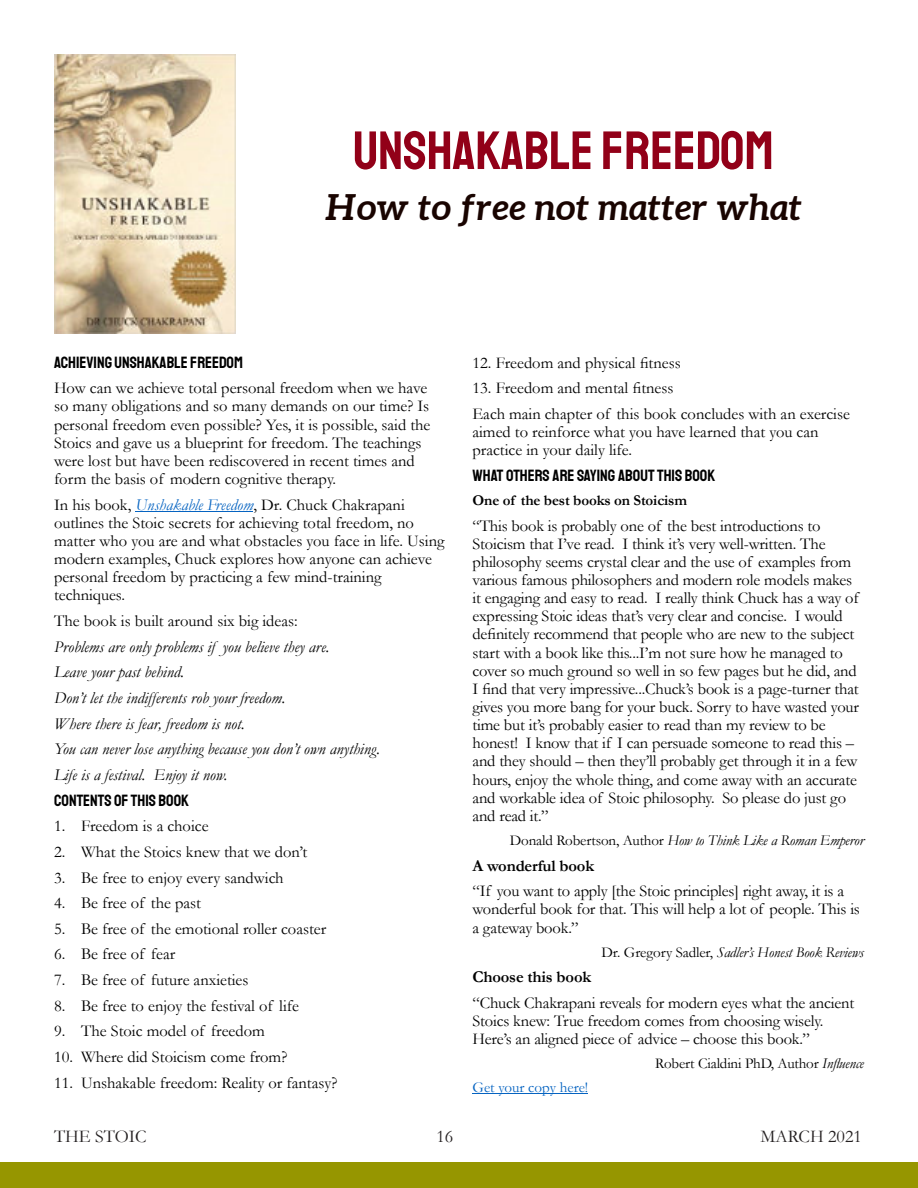
<style>
.page{position:relative;width:918px;height:1188px;background:#fff}
.page>*{position:absolute;margin:0;border:0;box-sizing:border-box;transform-origin:0 0}
.t1{font:54px "Staatliches";color:#920018}
.t2{font:italic 700 36px "Aleo";color:#190400}
.t3{font:18px "Garamond";color:#231f20}
.t4{font:16.5px/18.1px "Garamond";letter-spacing:-.01em;color:#000}
.t5{font:italic 16.5px/25.7px "Garamond";color:#000}
.t6{font:16.5px "Staatliches";color:#000}
.t7{font:700 16.5px "Garamond";letter-spacing:-.01em;color:#000}
.t8{font:italic 15px "Garamond";letter-spacing:-.01em;color:#000}
.t9{font:15px "Garamond";letter-spacing:-.01em;color:#000}
.t10{font:700 15px "Garamond";letter-spacing:-.01em;color:#000}
.t11{font:15px "Garamond";color:#0563c1}
.s1{font-style:italic;color:#0563c1}
.s2{font-style:normal}
.s3{font-style:italic}
</style>
<div class="page">
<div style="left:0;top:1162px;width:918px;height:26px;background:#969600"></div>
<img style="left:54px;top:54px;width:182px;height:280px">
<hr style="left:135px;top:511px;width:118px;height:1px;background:#0563c1">
<hr style="left:472px;top:1093px;width:116px;height:1px;background:#0563c1">
<h1 class="t1" style="left:353px;top:118px;width:422px">UNSHAKABLE FREEDOM</h1>
<h2 class="t2" style="left:325px;top:191px;width:479px">How to free not matter what</h2>
<p class="t6" style="left:54px;top:352px;width:190px">ACHIEVING UNSHAKABLE FREEDOM</p>
<p class="t4" style="left:54px;top:381px;width:378px">How can we achieve total personal freedom when we have so many obligations and so many demands on our time? Is personal freedom even possible? Yes, it is possible, said the Stoics and gave us a blueprint for freedom. The teachings were lost but have been rediscovered in recent times and form the basis of modern cognitive therapy.</p>
<p class="t4" style="left:54px;top:497px;width:392px">In his book, <span class="s1">Unshakable Freedom</span>, Dr. Chuck Chakrapani outlines the Stoic secrets for achieving total freedom, no matter who you are and what obstacles you face in life. Using modern examples, Chuck explores how anyone can achieve personal freedom by practicing a few mind-training techniques.</p>
<p class="t4" style="left:54px;top:614px;width:245px">The book is built around six big ideas:</p>
<p class="t5" style="left:54px;top:636px;width:328px">Problems are only problems if you believe they are.<br>Leave your past behind.<br>Don’t let the indifferents rob your freedom.<br>Where there is fear, freedom is not.<br>You can never lose anything because you don’t own anything.<br>Life is a festival. Enjoy it now.</p>
<p class="t6" style="left:54px;top:790px;width:136px">CONTENTS OF THIS BOOK</p>
<p class="t4" style="left:54px;top:819px;width:156px">1. Freedom is a choice</p>
<p class="t4" style="left:54px;top:845px;width:255px">2. What the Stoics knew that we don’t</p>
<p class="t4" style="left:54px;top:870px;width:231px">3. Be free to enjoy every sandwich</p>
<p class="t4" style="left:54px;top:896px;width:149px">4. Be free of the past</p>
<p class="t4" style="left:54px;top:922px;width:274px">5. Be free of the emotional roller coaster</p>
<p class="t4" style="left:54px;top:947px;width:123px">6. Be free of fear</p>
<p class="t4" style="left:54px;top:973px;width:196px">7. Be free of future anxieties</p>
<p class="t4" style="left:54px;top:998px;width:247px">8. Be free to enjoy the festival of life</p>
<p class="t4" style="left:54px;top:1024px;width:212px">9. The Stoic model of freedom</p>
<p class="t4" style="left:54px;top:1050px;width:235px">10. Where did Stoicism come from?</p>
<p class="t4" style="left:54px;top:1075px;width:285px">11. Unshakable freedom: Reality or fantasy?</p>
<p class="t4" style="left:472px;top:355px;width:210px">12. Freedom and physical fitness</p>
<p class="t4" style="left:472px;top:377px;width:379px;line-height:25.7px">13. Freedom and mental fitness<br>Each main chapter of this book concludes with an exercise</p>
<p class="t4" style="left:472px;top:425px;width:348px">aimed to reinforce what you have learned that you can practice in your daily life.</p>
<p class="t6" style="left:472px;top:465px;width:244px">WHAT OTHERS ARE SAYING ABOUT THIS BOOK</p>
<p class="t10" style="left:472px;top:495px;width:216px">One of the best books on Stoicism</p>
<p class="t4" style="left:472px;top:518px;width:388px">“This book is probably one of the best introductions to Stoicism that I’ve read. I think it’s very well-written. The philosophy seems crystal clear and the use of examples from various famous philosophers and modern role models makes it engaging and easy to read. I really think Chuck has a way of expressing Stoic ideas that’s very clear and concise. I would definitely recommend that people who are new to the subject start with a book like this...I’m not sure how he managed to cover so much ground so well in so few pages but he did, and I find that very impressive...Chuck’s book is a page-turner that gives you more bang for your buck. Sorry to have wasted your time but it’s probably easier to read than my review to be honest! I know that if I can persuade someone to read this – and they should – then they’ll probably get through it in a few hours, enjoy the whole thing, and come away with an accurate and workable idea of Stoic philosophy. So please do just go and read it.”</p>
<p class="t8" style="left:510px;top:835px;width:356px"><span class="s2">Donald Robertson, Author</span> How to Think Like a Roman Emperor</p>
<p class="t7" style="left:472px;top:860px;width:123px">A wonderful book</p>
<p class="t4" style="left:472px;top:884px;width:389px">“If you want to apply [the Stoic principles] right away, it is a wonderful book for that. This will help a lot of people. This is a gateway book.”</p>
<p class="t8" style="left:602px;top:947px;width:264px"><span class="s2">Dr. Gregory Sadler,</span> Sadler’s Honest Book Reviews</p>
<p class="t7" style="left:472px;top:971px;width:120px">Choose this book</p>
<p class="t4" style="left:472px;top:996px;width:383px">“Chuck Chakrapani reveals for modern eyes what the ancient<br>Stoics knew: True freedom comes from choosing wisely.<br>Here’s an aligned piece of advice – choose this book.”</p>
<p class="t9" style="left:655px;top:1058px;width:210px">Robert Cialdini PhD, Author <span class="s3">Influence</span></p>
<p class="t11" style="left:472px;top:1082px;width:117px">Get your copy here!</p>
<p class="t3" style="left:54px;top:1130px;width:94px">THE STOIC</p>
<p class="t3" style="left:437px;top:1130px;width:18px">16</p>
<p class="t3" style="left:761px;top:1130px;width:103px">MARCH 2021</p>
</div>
